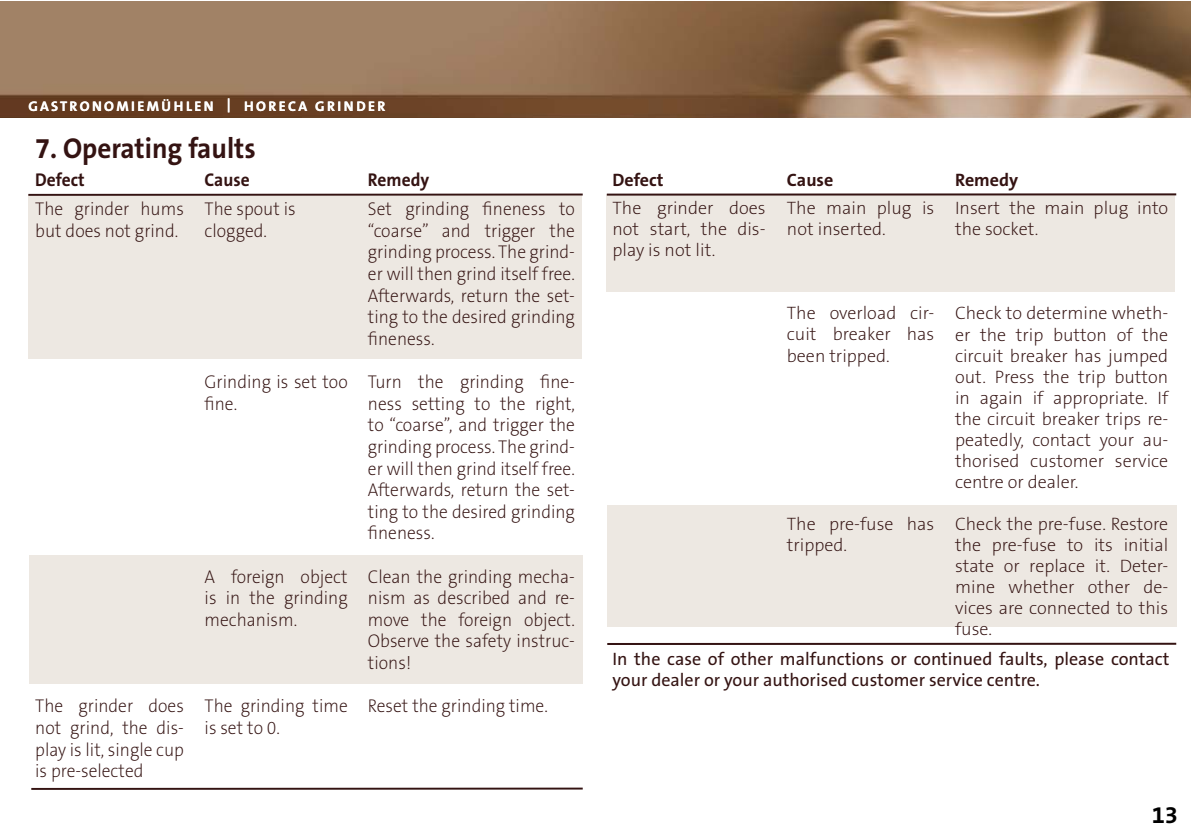
<style>
.page{position:relative;width:1191px;height:840px;background:#fff}
.page>*{position:absolute;margin:0;border:0;box-sizing:border-box;transform-origin:0 0}
.t1{font:700 28.8px "The Sans B7";color:#341312;scale:.94 1}
.t2{font:700 24px "The Sans B7";color:#000}
.t3{font:200 18.6px/21.6px "The Sans B2";color:#341312;text-align:justify;scale:.94 1}
.t4{font:700 18.6px "The Sans B7";color:#341312;scale:.94 1}
.t5{font:200 18px/21px "The Sans B2";color:#341312;text-align:justify}
.t6{font:18px/21px "The Sans B5 Plain";color:#341312}
.t7{font:700 18px "The Sans B7";color:#341312}
.t8{font:700 14px "The Sans B7";letter-spacing:.17em;color:#fff}
</style>
<div class="page">
<img style="left:0;top:1px;width:1190px;height:117px">
<div style="left:28px;top:194px;width:553px;height:165px;background:#ede8e2"></div>
<div style="left:30px;top:554px;width:553px;height:129px;background:#ede8e2"></div>
<hr style="left:28px;top:193px;width:555px;height:3px;background:#341312">
<hr style="left:31px;top:787px;width:552px;height:2px;background:#341312">
<div style="left:607px;top:194px;width:568px;height:98px;background:#ede8e2"></div>
<div style="left:607px;top:505px;width:569px;height:121px;background:#ede8e2"></div>
<hr style="left:607px;top:193px;width:569px;height:2px;background:#341312">
<hr style="left:607px;top:642px;width:569px;height:2px;background:#341312">
<p class="t8" style="left:28px;top:99px;width:358px">GASTRONOMIEMÜHLEN | HORECA GRINDER</p>
<h1 class="t1" style="left:35px;top:133px;width:236px">7. Operating faults</h1>
<p class="t4" style="left:205px;top:170px;width:49px">Cause</p>
<p class="t3" style="left:205px;top:199px;width:99px">The spout is clogged.</p>
<p class="t4" style="left:35px;top:170px;width:54px">Defect</p>
<p class="t3" style="left:35px;top:199px;width:160px">The grinder hums but does not grind.</p>
<p class="t3" style="left:205px;top:372px;width:154px">Grinding is set too fine.</p>
<p class="t3" style="left:205px;top:566px;width:154px">A foreign object is in the grinding mechanism.</p>
<p class="t3" style="left:35px;top:696px;width:160px">The grinder does not grind, the dis&shy;play is lit, single cup is pre-selected</p>
<p class="t3" style="left:205px;top:696px;width:154px">The grinding time is set to 0.</p>
<p class="t4" style="left:368px;top:170px;width:67px">Remedy</p>
<p class="t3" style="left:368px;top:199px;width:222px">Set grinding fineness to “coarse” and trigger the grinding process. The grind&shy;er will then grind itself free.<br>Afterwards, return the set&shy;ting to the desired grinding fineness.</p>
<p class="t3" style="left:368px;top:372px;width:222px">Turn the grinding fine&shy;ness setting to the right, to “coarse”, and trigger the grinding process. The grind&shy;er will then grind itself free.<br>Afterwards, return the set&shy;ting to the desired grinding fineness.</p>
<p class="t3" style="left:368px;top:566px;width:222px">Clean the grinding mecha&shy;nism as described and re&shy;move the foreign object.<br>Observe the safety instruc&shy;tions!</p>
<p class="t3" style="left:368px;top:696px;width:193px">Reset the grinding time.</p>
<p class="t7" style="left:612px;top:171px;width:53px">Defect</p>
<p class="t5" style="left:612px;top:199px;width:155px">The grinder does not start, the dis&shy;play is not lit.</p>
<p class="t7" style="left:787px;top:171px;width:48px">Cause</p>
<p class="t5" style="left:787px;top:199px;width:149px">The main plug is not inserted.</p>
<p class="t7" style="left:955px;top:171px;width:65px">Remedy</p>
<p class="t5" style="left:955px;top:199px;width:215px">Insert the main plug into the socket.</p>
<p class="t5" style="left:787px;top:304px;width:149px">The overload cir&shy;cuit breaker has been tripped.</p>
<p class="t5" style="left:787px;top:514px;width:149px">The pre-fuse has tripped.</p>
<p class="t5" style="left:955px;top:304px;width:215px">Check to determine wheth&shy;er the trip button of the circuit breaker has jumped out. Press the trip button in again if appropriate. If the circuit breaker trips re&shy;peatedly, contact your au&shy;thorised customer service centre or dealer.</p>
<p class="t5" style="left:955px;top:514px;width:215px">Check the pre-fuse. Restore the pre-fuse to its initial state or replace it. Deter&shy;mine whether other de&shy;vices are connected to this fuse.</p>
<p class="t6" style="left:612px;top:649px;width:558px">In the case of other malfunctions or continued faults, please contact your dealer or your authorised customer service centre.</p>
<p class="t2" style="left:1151px;top:802px;width:28px">13</p>
</div>
